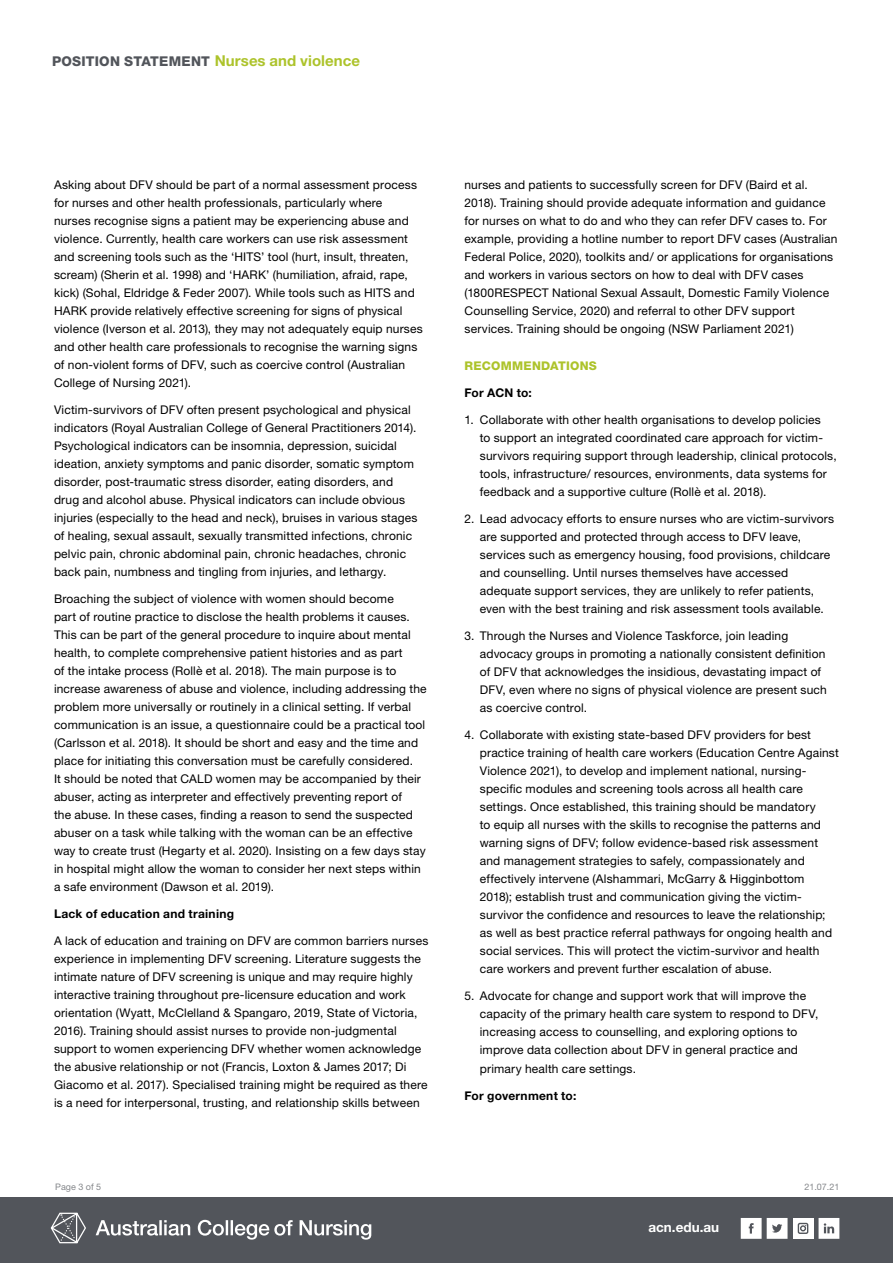
<style>
.page{position:relative;width:893px;height:1263px;background:#fff}
.page>*{position:absolute;margin:0;border:0;box-sizing:border-box;transform-origin:0 0}
.t1{font:800 13.5px "Helvetica Neue LT Std";letter-spacing:.015em;color:#52555b}
.t2{font:700 13.5px "Helvetica Neue LT Std";color:#fff}
.t3{font:12px/18px "Helvetica Neue LT Std";letter-spacing:.015em;color:#000}
.t4{font:700 12px "Helvetica Neue LT Std";letter-spacing:.02em;color:#000}
.t5{font:800 12px "Helvetica Neue LT Std";letter-spacing:.02em;color:#adc32b}
.t6{font:9px "Helvetica Neue LT Std";color:#52555b}
.s1{font-weight:700;font-size:15px;color:#adc32b}
</style>
<div class="page">
<div style="left:0;top:1197px;width:893px;height:66px;background:#52555b"></div>
<svg style="left:818px;top:1218px;width:21px;height:21px"></svg>
<svg style="left:741px;top:1218px;width:46px;height:21px"></svg>
<div style="left:793px;top:1218px;width:20px;height:21px;background:#fff"></div>
<div style="left:798px;top:1223px;width:10px;height:11px;border:1px solid #52555b;border-radius:2px"></div>
<svg style="left:800px;top:1225px;width:6px;height:6px"></svg>
<svg style="left:51px;top:1213px;width:35px;height:30px"></svg>
<svg style="left:96px;top:1220px;width:275px;height:19px"></svg>
<p class="t1" style="left:52px;top:53px;width:309px">POSITION STATEMENT <span class="s1">Nurses and violence</span></p>
<p class="t3" style="left:54px;top:175px;width:370px">Asking about DFV should be part of a normal assessment process for nurses and other health professionals, particularly where<br>nurses recognise signs a patient may be experiencing abuse and violence. Currently, health care workers can use risk assessment and screening tools such as the ‘HITS’ tool (hurt, insult, threaten, scream) (Sherin et al. 1998) and ‘HARK’ (humiliation, afraid, rape, kick) (Sohal, Eldridge &amp; Feder 2007). While tools such as HITS and HARK provide relatively effective screening for signs of physical violence (Iverson et al. 2013), they may not adequately equip nurses and other health care professionals to recognise the warning signs of non-violent forms of DFV, such as coercive control (Australian College of Nursing 2021).</p>
<p class="t3" style="left:54px;top:400px;width:365px">Victim-survivors of DFV often present psychological and physical indicators (Royal Australian College of General Practitioners 2014).<br>Psychological indicators can be insomnia, depression, suicidal ideation, anxiety symptoms and panic disorder, somatic symptom disorder, post-traumatic stress disorder, eating disorders, and drug and alcohol abuse. Physical indicators can include obvious injuries (especially to the head and neck), bruises in various stages of healing, sexual assault, sexually transmitted infections, chronic pelvic pain, chronic abdominal pain, chronic headaches, chronic back pain, numbness and tingling from injuries, and lethargy.</p>
<p class="t3" style="left:54px;top:589px;width:374px">Broaching the subject of violence with women should become<br>part of routine practice to disclose the health problems it causes.<br>This can be part of the general procedure to inquire about mental health, to complete comprehensive patient histories and as part<br>of the intake process (Rollè et al. 2018). The main purpose is to increase awareness of abuse and violence, including addressing the problem more universally or routinely in a clinical setting. If verbal communication is an issue, a questionnaire could be a practical tool (Carlsson et al. 2018). It should be short and easy and the time and place for initiating this conversation must be carefully considered.<br>It should be noted that CALD women may be accompanied by their abuser, acting as interpreter and effectively preventing report of<br>the abuse. In these cases, finding a reason to send the suspected abuser on a task while talking with the woman can be an effective way to create trust (Hegarty et al. 2020). Insisting on a few days stay in hospital might allow the woman to consider her next steps within a safe environment (Dawson et al. 2019).</p>
<p class="t4" style="left:54px;top:906px;width:182px">Lack of education and training</p>
<p class="t3" style="left:54px;top:931px;width:376px">A lack of education and training on DFV are common barriers nurses experience in implementing DFV screening. Literature suggests the intimate nature of DFV screening is unique and may require highly interactive training throughout pre-licensure education and work orientation (Wyatt, McClelland &amp; Spangaro, 2019, State of Victoria, 2016). Training should assist nurses to provide non-judgmental support to women experiencing DFV whether women acknowledge the abusive relationship or not (Francis, Loxton &amp; James 2017; Di Giacomo et al. 2017). Specialised training might be required as there is a need for interpersonal, trusting, and relationship skills between</p>
<p class="t3" style="left:464px;top:175px;width:375px">nurses and patients to successfully screen for DFV (Baird et al.<br>2018). Training should provide adequate information and guidance for nurses on what to do and who they can refer DFV cases to. For example, providing a hotline number to report DFV cases (Australian Federal Police, 2020), toolkits and/ or applications for organisations and workers in various sectors on how to deal with DFV cases (1800RESPECT National Sexual Assault, Domestic Family Violence Counselling Service, 2020) and referral to other DFV support services. Training should be ongoing (NSW Parliament 2021)</p>
<p class="t5" style="left:464px;top:359px;width:134px">RECOMMENDATIONS</p>
<p class="t4" style="left:464px;top:386px;width:69px">For ACN to:</p>
<p class="t3" style="left:480px;top:411px;width:358px;text-indent:-15px">1. Collaborate with other health organisations to develop policies<br>to support an integrated coordinated care approach for victim&shy;survivors requiring support through leadership, clinical protocols, tools, infrastructure/ resources, environments, data systems for feedback and a supportive culture (Rollè et al. 2018).</p>
<p class="t3" style="left:480px;top:510px;width:356px;text-indent:-15px">2. Lead advocacy efforts to ensure nurses who are victim-survivors are supported and protected through access to DFV leave, services such as emergency housing, food provisions, childcare and counselling. Until nurses themselves have accessed adequate support services, they are unlikely to refer patients, even with the best training and risk assessment tools available.</p>
<p class="t3" style="left:480px;top:627px;width:349px;text-indent:-15px">3. Through the Nurses and Violence Taskforce, join leading advocacy groups in promoting a nationally consistent definition of DFV that acknowledges the insidious, devastating impact of DFV, even where no signs of physical violence are present such as coercive control.</p>
<p class="t3" style="left:480px;top:726px;width:361px;text-indent:-15px">4. Collaborate with existing state-based DFV providers for best practice training of health care workers (Education Centre Against Violence 2021), to develop and implement national, nursing&shy;specific modules and screening tools across all health care settings. Once established, this training should be mandatory<br>to equip all nurses with the skills to recognise the patterns and warning signs of DFV; follow evidence-based risk assessment and management strategies to safely, compassionately and effectively intervene (Alshammari, McGarry &amp; Higginbottom 2018); establish trust and communication giving the victim&shy;survivor the confidence and resources to leave the relationship; as well as best practice referral pathways for ongoing health and social services. This will protect the victim-survivor and health care workers and prevent further escalation of abuse.</p>
<p class="t3" style="left:480px;top:987px;width:340px;text-indent:-15px">5. Advocate for change and support work that will improve the capacity of the primary health care system to respond to DFV, increasing access to counselling, and exploring options to improve data collection about DFV in general practice and primary health care settings.</p>
<p class="t4" style="left:464px;top:1088px;width:113px">For government to:</p>
<p class="t6" style="left:55px;top:1181px;width:48px">Page 3 of 5</p>
<p class="t6" style="left:804px;top:1181px;width:37px">21.07.21</p>
<p class="t2" style="left:648px;top:1219px;width:72px">acn.edu.au</p>
</div>
